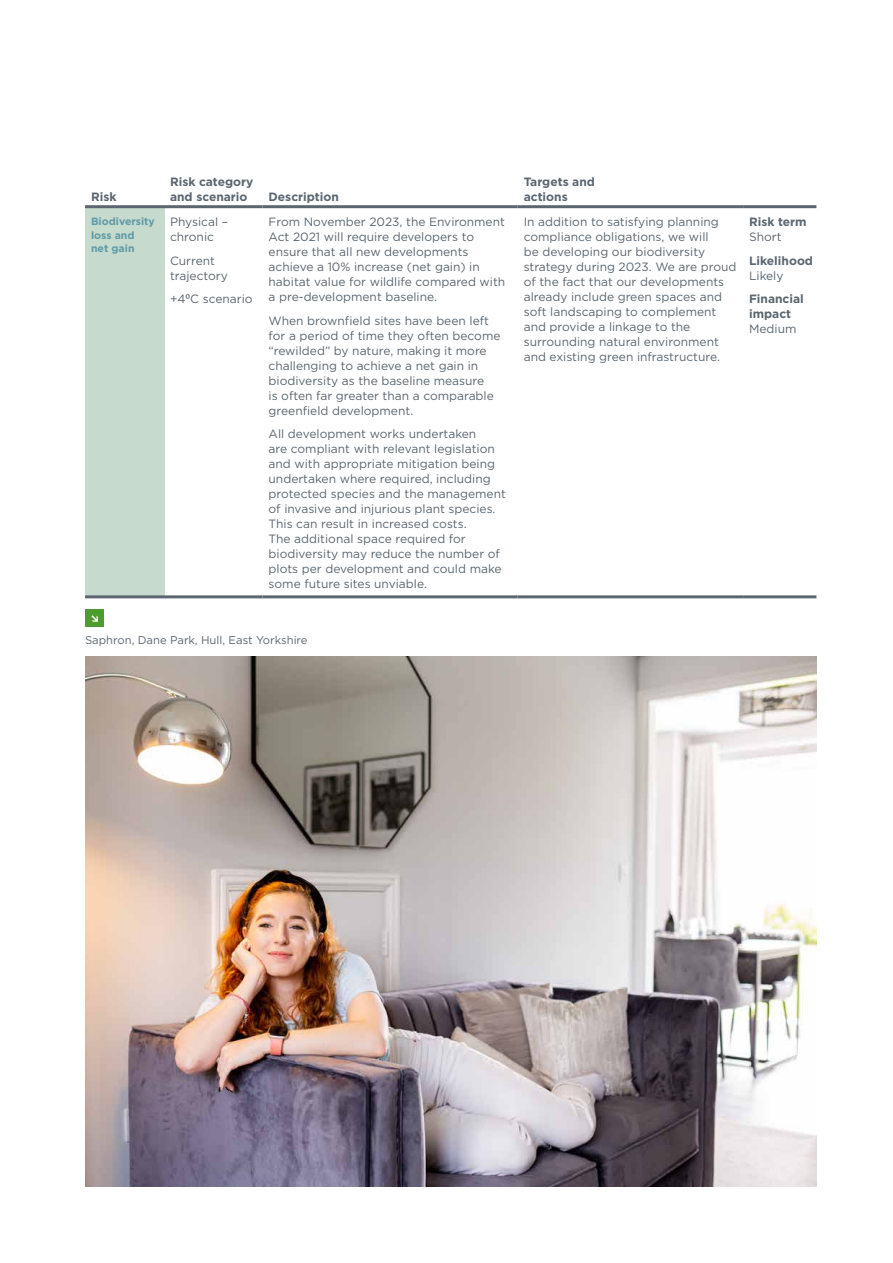
<style>
.page{position:relative;width:893px;height:1263px;background:#fff}
.page>*{position:absolute;margin:0;border:0;box-sizing:border-box;transform-origin:0 0}
.t1{font:12px/15px "Gotham";color:#5b6670}
.t2{font:700 12px/15px "Gotham";color:#5b6670}
.t3{font:11.25px "Gotham";color:#5b6670}
.t4{font:700 10.5px/13.5px "Gotham";color:#5f9aa7}
.s1{font-family:"Calibri"}
</style>
<div class="page">
<div style="left:85px;top:207px;width:79px;height:390px;background:#c6dbce"></div>
<hr style="left:85px;top:205px;width:79px;height:3px;background:#5b6670">
<hr style="left:164px;top:205px;width:99px;height:3px;background:#5b6670">
<hr style="left:263px;top:205px;width:255px;height:3px;background:#5b6670">
<hr style="left:518px;top:205px;width:225px;height:3px;background:#5b6670">
<hr style="left:743px;top:205px;width:73px;height:3px;background:#5b6670">
<hr style="left:85px;top:595px;width:79px;height:3px;background:#5b6670">
<hr style="left:164px;top:595px;width:99px;height:3px;background:#5b6670">
<hr style="left:263px;top:595px;width:255px;height:3px;background:#5b6670">
<hr style="left:518px;top:595px;width:225px;height:3px;background:#5b6670">
<hr style="left:743px;top:595px;width:73px;height:3px;background:#5b6670">
<img style="left:85px;top:656px;width:731px;height:530px">
<div style="left:85px;top:609px;width:19px;height:18px;background:#4c9c2e"></div>
<svg style="left:91px;top:615px;width:7px;height:7px"></svg>
<p class="t2" style="left:91px;top:189px;width:27px">Risk</p>
<p class="t2" style="left:170px;top:174px;width:85px">Risk category and scenario</p>
<p class="t2" style="left:269px;top:189px;width:72px">Description</p>
<p class="t2" style="left:524px;top:174px;width:73px">Targets and actions</p>
<p class="t4" style="left:91px;top:215px;width:65px">Biodiversity loss and<br>net gain</p>
<p class="t1" style="left:170px;top:214px;width:60px">Physical – chronic</p>
<p class="t1" style="left:170px;top:253px;width:59px">Current trajectory</p>
<p class="t1" style="left:170px;top:291px;width:84px">+4<span class="s1">⁰</span>C scenario</p>
<p class="t1" style="left:269px;top:214px;width:238px">From November 2023, the Environment Act 2021 will require developers to ensure that all new developments achieve a 10% increase (net gain) in habitat value for wildlife compared with a pre-development baseline.</p>
<p class="t1" style="left:269px;top:313px;width:233px">When brownfield sites have been left for a period of time they often become “rewilded” by nature, making it more challenging to achieve a net gain in biodiversity as the baseline measure<br>is often far greater than a comparable greenfield development.</p>
<p class="t1" style="left:269px;top:426px;width:239px">All development works undertaken<br>are compliant with relevant legislation and with appropriate mitigation being undertaken where required, including protected species and the management of invasive and injurious plant species.<br>This can result in increased costs.<br>The additional space required for biodiversity may reduce the number of plots per development and could make some future sites unviable.</p>
<p class="t1" style="left:524px;top:214px;width:214px">In addition to satisfying planning compliance obligations, we will<br>be developing our biodiversity strategy during 2023. We are proud of the fact that our developments already include green spaces and soft landscaping to complement and provide a linkage to the surrounding natural environment and existing green infrastructure.</p>
<p class="t2" style="left:749px;top:214px;width:59px">Risk term</p>
<p class="t1" style="left:749px;top:229px;width:34px">Short</p>
<p class="t2" style="left:749px;top:253px;width:65px">Likelihood</p>
<p class="t1" style="left:749px;top:268px;width:36px">Likely</p>
<p class="t2" style="left:749px;top:292px;width:56px">Financial impact</p>
<p class="t1" style="left:749px;top:321px;width:49px">Medium</p>
<p class="t3" style="left:85px;top:632px;width:224px">Saphron, Dane Park, Hull, East Yorkshire</p>
</div>
